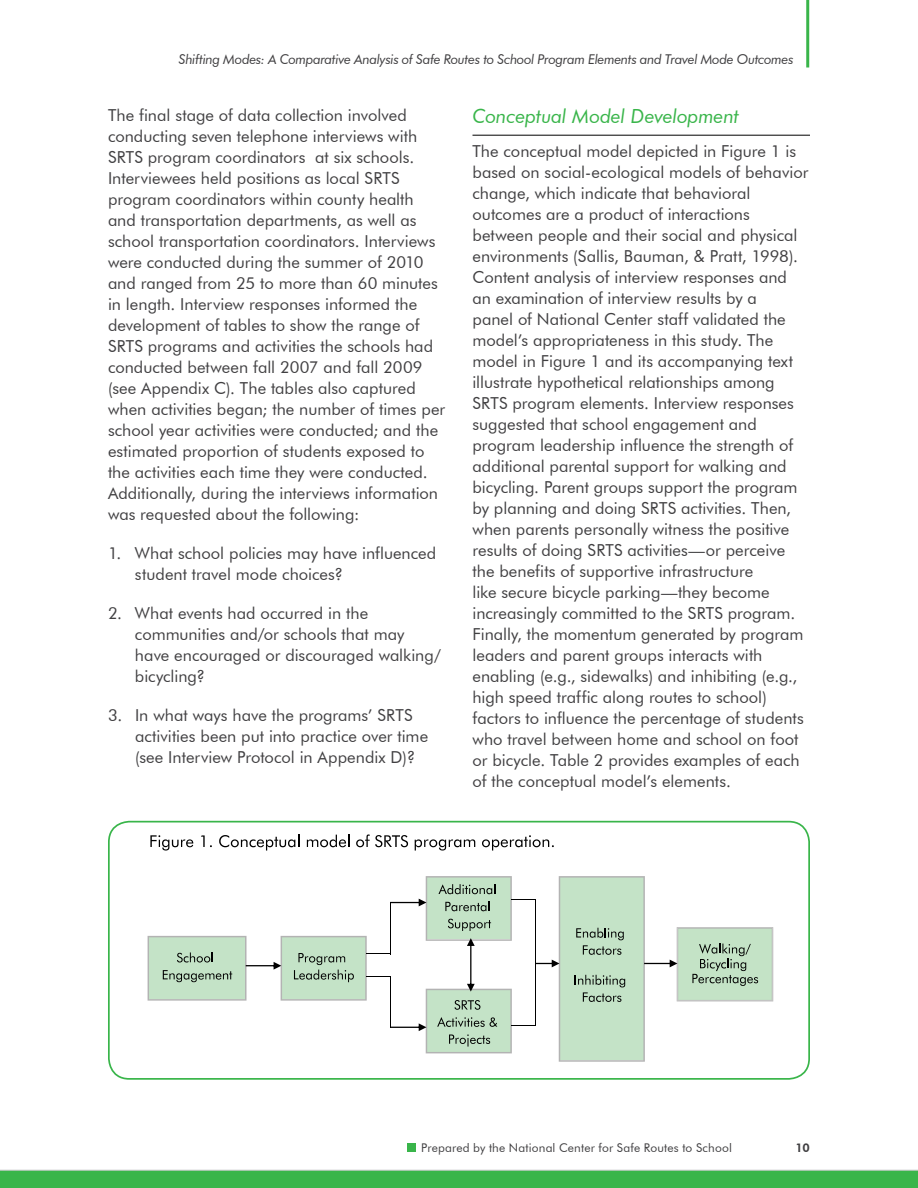
<style>
.page{position:relative;width:918px;height:1188px;background:#fff}
.page>*{position:absolute;margin:0;border:0;box-sizing:border-box;transform-origin:0 0}
.t1{font:italic 19.5px "Futura BT";letter-spacing:-.01em;color:#39b54a}
.t2{font:16.5px/21px "Futura BT";color:#414042}
.t3{font:italic 13.5px "Futura BT";letter-spacing:-.025em;color:#414042}
.t4{font:12px "Futura BT";letter-spacing:.015em;color:#414042}
.t5{font:800 12px "Futura BT";color:#414042}
</style>
<div class="page">
<div style="left:0;top:1170px;width:918px;height:18px;background:#39b54a"></div>
<div style="left:407px;top:1143px;width:9px;height:9px;background:#39b54a"></div>
<hr style="left:472px;top:135px;width:338px;height:1px;background:#000">
<svg style="left:148px;top:876px;width:625px;height:186px"></svg>
<svg style="left:150px;top:835px;width:43px;height:16px"></svg>
<svg style="left:201px;top:835px;width:11px;height:12px"></svg>
<svg style="left:219px;top:835px;width:80px;height:16px"></svg>
<svg style="left:307px;top:835px;width:42px;height:12px"></svg>
<svg style="left:356px;top:834px;width:52px;height:13px"></svg>
<svg style="left:415px;top:839px;width:60px;height:12px"></svg>
<svg style="left:482px;top:835px;width:72px;height:16px"></svg>
<div style="left:108px;top:821px;width:702px;height:259px;border:2px solid #39b54a;border-radius:20px"></div>
<hr style="left:806px;top:0;width:3px;height:68px;background:#39b54a">
<p class="t3" style="left:179px;top:51px;width:616px">Shifting Modes: A Comparative Analysis of Safe Routes to School Program Elements and Travel Mode Outcomes</p>
<p class="t2" style="left:108px;top:104px;width:339px">The final stage of data collection involved conducting seven telephone interviews with SRTS program coordinators at six schools.<br>Interviewees held positions as local SRTS program coordinators within county health and transportation departments, as well as school transportation coordinators. Interviews were conducted during the summer of 2010 and ranged from 25 to more than 60 minutes in length. Interview responses informed the development of tables to show the range of SRTS programs and activities the schools had conducted between fall 2007 and fall 2009 (see Appendix C). The tables also captured when activities began; the number of times per school year activities were conducted; and the estimated proportion of students exposed to the activities each time they were conducted.<br>Additionally, during the interviews information was requested about the following:</p>
<p class="t2" style="left:135px;top:542px;width:303px;text-indent:-27px">1. What school policies may have influenced student travel mode choices?</p>
<p class="t2" style="left:135px;top:602px;width:307px;text-indent:-27px">2. What events had occurred in the communities and/or schools that may have encouraged or discouraged walking/ bicycling?</p>
<p class="t2" style="left:135px;top:704px;width:295px;text-indent:-27px">3. In what ways have the programs’ SRTS activities been put into practice over time (see Interview Protocol in Appendix D)?</p>
<p class="t1" style="left:472px;top:104px;width:268px">Conceptual Model Development</p>
<p class="t2" style="left:472px;top:141px;width:338px">The conceptual model depicted in Figure 1 is based on social-ecological models of behavior change, which indicate that behavioral outcomes are a product of interactions between people and their social and physical environments (Sallis, Bauman, &amp; Pratt, 1998).<br>Content analysis of interview responses and an examination of interview results by a<br>panel of National Center staff validated the model’s appropriateness in this study. The model in Figure 1 and its accompanying text illustrate hypothetical relationships among SRTS program elements. Interview responses suggested that school engagement and program leadership influence the strength of additional parental support for walking and bicycling. Parent groups support the program by planning and doing SRTS activities. Then, when parents personally witness the positive results of doing SRTS activities—or perceive the benefits of supportive infrastructure<br>like secure bicycle parking—they become increasingly committed to the SRTS program.<br>Finally, the momentum generated by program leaders and parent groups interacts with enabling (e.g., sidewalks) and inhibiting (e.g., high speed traffic along routes to school) factors to influence the percentage of students who travel between home and school on foot or bicycle. Table 2 provides examples of each of the conceptual model’s elements.</p>
<p class="t4" style="left:421px;top:1141px;width:312px">Prepared by the National Center for Safe Routes to School</p>
<p class="t5" style="left:796px;top:1141px;width:16px">10</p>
</div>
